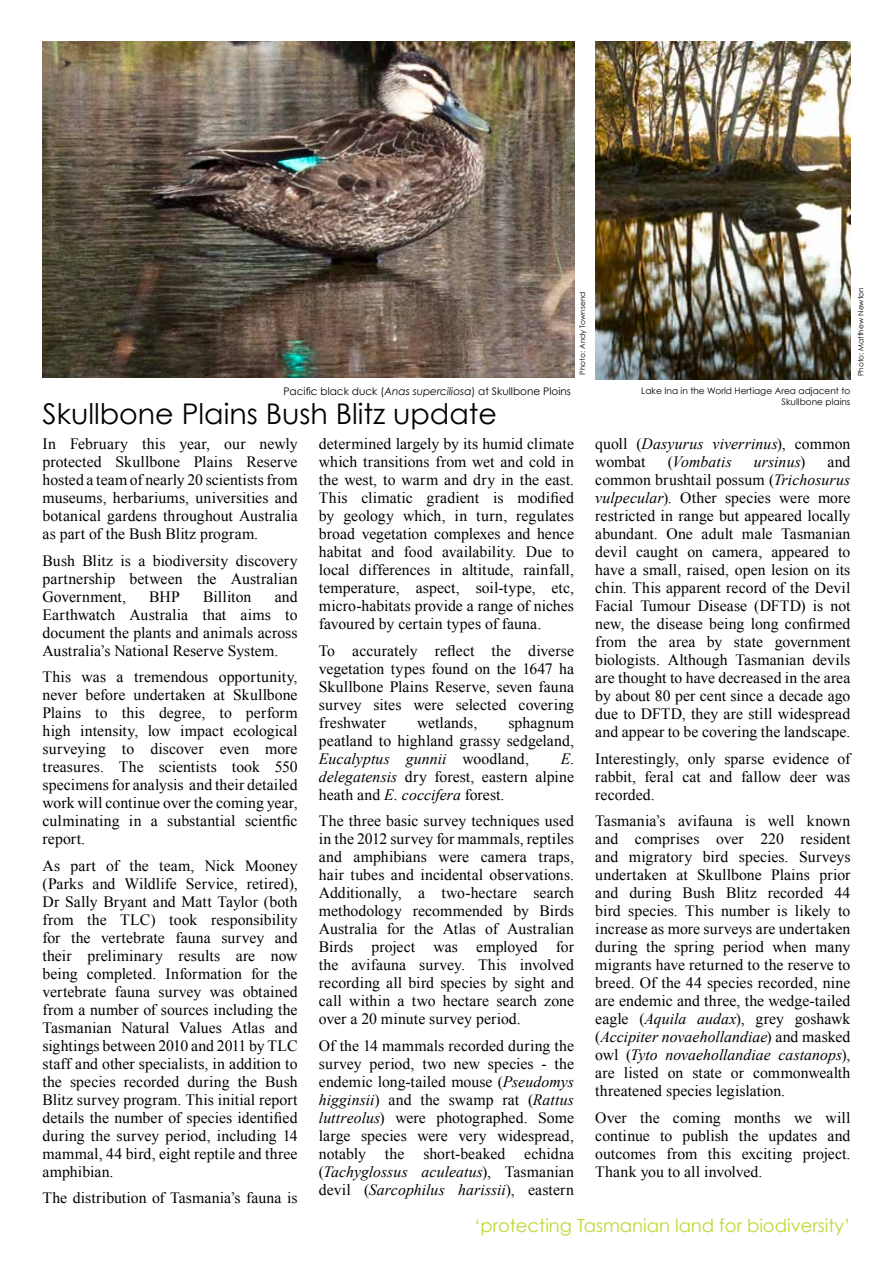
<style>
.page{position:relative;width:893px;height:1263px;background:#fff}
.page>*{position:absolute;margin:0;border:0;box-sizing:border-box;transform-origin:0 0}
.t1{font:28.5px "Century Gothic";color:#000}
.t2{font:18px "Century Gothic";color:#c1d72f}
.t3{font:15.75px/18px "Times New Roman";letter-spacing:.005em;color:#000;text-align:justify}
.t4{font:italic 15.75px "Times New Roman";letter-spacing:.005em;color:#000}
.t5{font:10.5px "Century Gothic";color:#000}
.t6{font:9px/10.8px "Century Gothic";color:#000;text-align:right}
.t7{font:7.5px "Century Gothic";color:#000}
.s1{font-style:italic}
.s2{font-style:normal}
</style>
<div class="page">
<img style="left:43px;top:41px;width:531px;height:337px">
<img style="left:595px;top:42px;width:255px;height:337px">
<p class="t5" style="left:283px;top:385px;width:289px">Pacific black duck (<span class="s1">Anas superciliosa</span>) at Skullbone Ploins</p>
<p class="t7" style="left:578px;top:374px;width:84px;rotate:-90deg">Photo: Andy Townsend</p>
<h1 class="t1" style="left:43px;top:397px;width:456px">Skullbone Plains Bush Blitz update</h1>
<p class="t3" style="left:319px;top:435px;width:257px">determined largely by its humid climate which transitions from wet and cold in the west, to warm and dry in the east.<br>This climatic gradient is modified by geology which, in turn, regulates broad vegetation complexes and hence habitat and food availability. Due to local differences in altitude, rainfall, temperature, aspect, soil-type, etc, micro-habitats provide a range of niches favoured by certain types of fauna.</p>
<p class="t3" style="left:319px;top:641px;width:257px">To accurately reflect the diverse vegetation types found on the 1647 ha Skullbone Plains Reserve, seven fauna survey sites were selected covering freshwater</p>
<p class="t3" style="left:43px;top:435px;width:257px">In February this year, our newly protected Skullbone Plains Reserve hosted a team of nearly 20 scientists from museums, herbariums, universities and botanical gardens throughout Australia as part of the Bush Blitz program.</p>
<p class="t3" style="left:43px;top:551px;width:257px">Bush Blitz is a biodiversity discovery partnership between the Australian Government,</p>
<p class="t3" style="left:43px;top:587px;width:257px;text-indent:232px">and Earthwatch Australia that aims to document the plants and animals across Australia’s National Reserve System.</p>
<p class="t3" style="left:43px;top:668px;width:257px">This was a tremendous opportunity, never before undertaken at Skullbone Plains to this degree, to perform high intensity, low impact ecological surveying to discover even more treasures. The scientists took 550 specimens for analysis and their detailed work will continue over the coming year, culminating in a substantial scientfic report.</p>
<p class="t3" style="left:43px;top:856px;width:257px">As part of the team, Nick Mooney (Parks and Wildlife Service, retired), Dr Sally Bryant and Matt Taylor (both from the TLC) took responsibility for the vertebrate fauna survey and their preliminary results are now being completed. Information for the vertebrate fauna survey was obtained from a number of sources including the Tasmanian Natural Values Atlas and sightings between 2010 and 2011 by TLC staff and other specialists, in addition to the species recorded during the Bush Blitz survey program. This initial report details the number of species identified during the survey period, including 14 mammal, 44 bird, eight reptile and three amphibian.</p>
<p class="t3" style="left:43px;top:1189px;width:257px">The distribution of Tasmania’s fauna is</p>
<p class="t3" style="left:149px;top:587px;width:32px">BHP</p>
<p class="t3" style="left:203px;top:587px;width:50px">Billiton</p>
<p class="t3" style="left:319px;top:713px;width:257px;text-indent:189px">sphagnum peatland to highland grassy sedgeland, <span class="s1">Eucalyptus gunnii</span> woodland,</p>
<p class="t3" style="left:417px;top:713px;width:62px">wetlands,</p>
<p class="t3" style="left:319px;top:749px;width:257px;text-indent:242px"><span class="s1">E</span>. <span class="s1">delegatensis</span> dry forest, eastern alpine heath and <span class="s1">E. coccifera</span> forest.</p>
<p class="t3" style="left:319px;top:812px;width:257px">The three basic survey techniques used in the 2012 survey for mammals, reptiles and amphibians were camera traps, hair tubes and incidental observations.<br>Additionally, a two-hectare search methodology recommended by Birds Australia for the Atlas of Australian Birds project was employed for the avifauna survey. This involved recording all bird species by sight and call within a two hectare search zone over a 20 minute survey period.</p>
<p class="t3" style="left:319px;top:1036px;width:257px">Of the 14 mammals recorded during the survey period, two new species - the endemic long-tailed mouse (<span class="s1">Pseudomys higginsii</span>) and the swamp rat (<span class="s1">Rattus luttreolus</span>) were photographed. Some large species were very widespread, notably the short-beaked echidna (<span class="s1">Tachyglossus aculeatus</span>), Tasmanian devil (<span class="s1">Sarcophilus harissii</span>), eastern</p>
<p class="t7" style="left:856px;top:376px;width:91px;rotate:-90deg">Photo: Matthew Newton</p>
<p class="t6" style="left:641px;top:385px;width:211px">Lake Ina in the World Hertiage Area adjacent to<br>Skullbone plains</p>
<p class="t3" style="left:595px;top:435px;width:257px">quoll (<span class="s1">Dasyurus viverrinus</span>), common wombat</p>
<p class="t3" style="left:595px;top:453px;width:257px;text-indent:232px">and common brushtail possum (<span class="s1">Trichosurus vulpecular</span>). Other species were more restricted in range but appeared locally abundant. One adult male Tasmanian devil caught on camera, appeared to have a small, raised, open lesion on its chin. This apparent record of the Devil Facial Tumour Disease (DFTD) is not new, the disease being long confirmed from the area by state government biologists. Although Tasmanian devils are thought to have decreased in the area by about 80 per cent since a decade ago due to DFTD, they are still widespread and appear to be covering the landscape.</p>
<p class="t3" style="left:595px;top:749px;width:257px">Interestingly, only sparse evidence of rabbit, feral cat and fallow deer was recorded.</p>
<p class="t3" style="left:595px;top:812px;width:257px">Tasmania’s avifauna is well known and comprises over 220 resident and migratory bird species. Surveys undertaken at Skullbone Plains prior and during Bush Blitz recorded 44 bird species. This number is likely to increase as more surveys are undertaken during the spring period when many migrants have returned to the reserve to breed. Of the 44 species recorded, nine are endemic and three, the wedge-tailed eagle (<span class="s1">Aquila audax</span>), grey goshawk (<span class="s1">Accipiter novaehollandiae</span>) and masked owl (<span class="s1">Tyto novaehollandiae castanops</span>), are listed on state or commonwealth threatened species legislation.</p>
<p class="t3" style="left:595px;top:1108px;width:257px">Over the coming months we will continue to publish the updates and outcomes from this exciting project.<br>Thank you to all involved.</p>
<p class="t4" style="left:668px;top:451px;width:66px"><span class="s2">(</span>Vombatis</p>
<p class="t4" style="left:754px;top:451px;width:53px">ursinus<span class="s2">)</span></p>
<p class="t2" style="left:474px;top:1214px;width:378px">‘protecting Tasmanian land for biodiversity’</p>
</div>
